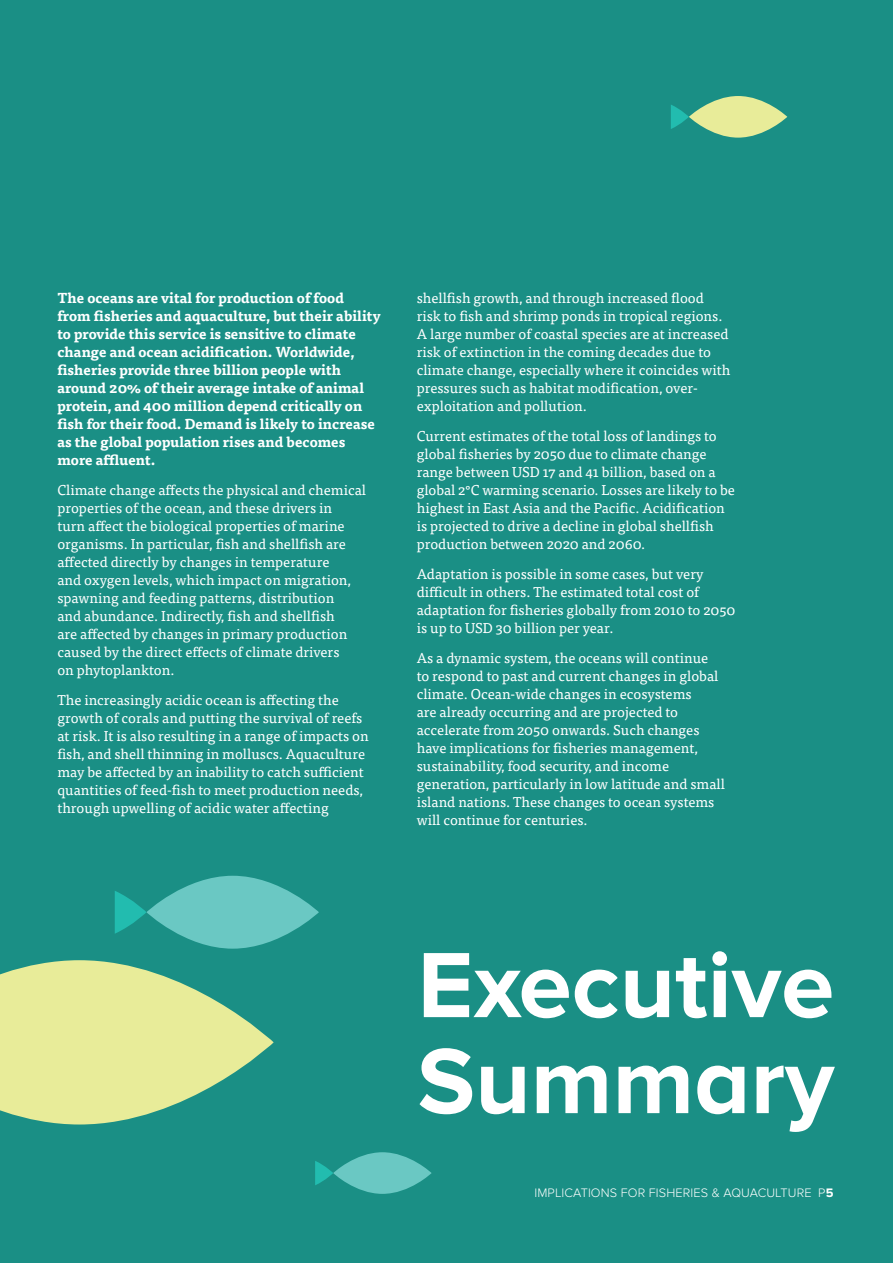
<style>
.page{position:relative;width:893px;height:1263px;background:#1a8f85}
.page>*{position:absolute;margin:0;border:0;box-sizing:border-box;transform-origin:0 0}
.t1{font:700 96px/96px "Proxima Nova";color:#fff}
.t2{font:14.25px/18px "Tisa Pro";color:#fff}
.t3{font:700 14.25px/18px "Tisa Pro";color:#fff}
.t4{font:300 12.75px "Proxima Nova";letter-spacing:.01em;color:#fff}
.s1{font-weight:700}
</style>
<div class="page">
<svg style="left:146px;top:876px;width:173px;height:73px;background:#5dbfb9"></svg>
<svg style="left:115px;top:891px;width:31px;height:43px"></svg>
<svg style="left:333px;top:1152px;width:99px;height:42px;fill:#6ac8c3"></svg>
<svg style="left:315px;top:1161px;width:18px;height:24px"></svg>
<svg style="left:689px;top:96px;width:98px;height:42px;background:#c7dd95"></svg>
<svg style="left:671px;top:105px;width:18px;height:24px"></svg>
<svg style="left:0;top:960px;width:274px;height:164px"></svg>
<p class="t3" style="left:57px;top:288px;width:325px">The oceans are vital for production of food from fisheries and aquaculture, but their ability to provide this service is sensitive to climate change and ocean acidification. Worldwide, fisheries provide three billion people with around 20% of their average intake of animal protein, and 400 million depend critically on fish for their food. Demand is likely to increase as the global population rises and becomes more affluent.</p>
<p class="t2" style="left:57px;top:480px;width:310px">Climate change affects the physical and chemical properties of the ocean, and these drivers in<br>turn affect the biological properties of marine organisms. In particular, fish and shellfish are affected directly by changes in temperature<br>and oxygen levels, which impact on migration, spawning and feeding patterns, distribution<br>and abundance. Indirectly, fish and shellfish<br>are affected by changes in primary production caused by the direct effects of climate drivers<br>on phytoplankton.</p>
<p class="t2" style="left:57px;top:690px;width:313px">The increasingly acidic ocean is affecting the growth of corals and putting the survival of reefs at risk. It is also resulting in a range of impacts on fish, and shell thinning in molluscs. Aquaculture may be affected by an inability to catch sufficient quantities of feed-fish to meet production needs, through upwelling of acidic water affecting</p>
<p class="t2" style="left:417px;top:288px;width:315px">shellfish growth, and through increased flood risk to fish and shrimp ponds in tropical regions.<br>A large number of coastal species are at increased risk of extinction in the coming decades due to climate change, especially where it coincides with pressures such as habitat modification, over&shy;exploitation and pollution.</p>
<p class="t2" style="left:417px;top:426px;width:320px">Current estimates of the total loss of landings to global fisheries by 2050 due to climate change range between USD 17 and 41 billion, based on a global 2°C warming scenario. Losses are likely to be highest in East Asia and the Pacific. Acidification is projected to drive a decline in global shellfish production between 2020 and 2060.</p>
<p class="t2" style="left:417px;top:564px;width:320px">Adaptation is possible in some cases, but very difficult in others. The estimated total cost of adaptation for fisheries globally from 2010 to 2050 is up to USD 30 billion per year.</p>
<p class="t2" style="left:417px;top:648px;width:310px">As a dynamic system, the oceans will continue<br>to respond to past and current changes in global climate. Ocean-wide changes in ecosystems<br>are already occurring and are projected to accelerate from 2050 onwards. Such changes have implications for fisheries management, sustainability, food security, and income generation, particularly in low latitude and small island nations. These changes to ocean systems will continue for centuries.</p>
<h1 class="t1" style="left:417px;top:939px;width:419px">Executive<br>Summary</h1>
<p class="t4" style="left:534px;top:1185px;width:301px">IMPLICATIONS FOR FISHERI ES &amp; AQUACULTURE P<span class="s1">5</span></p>
</div>
